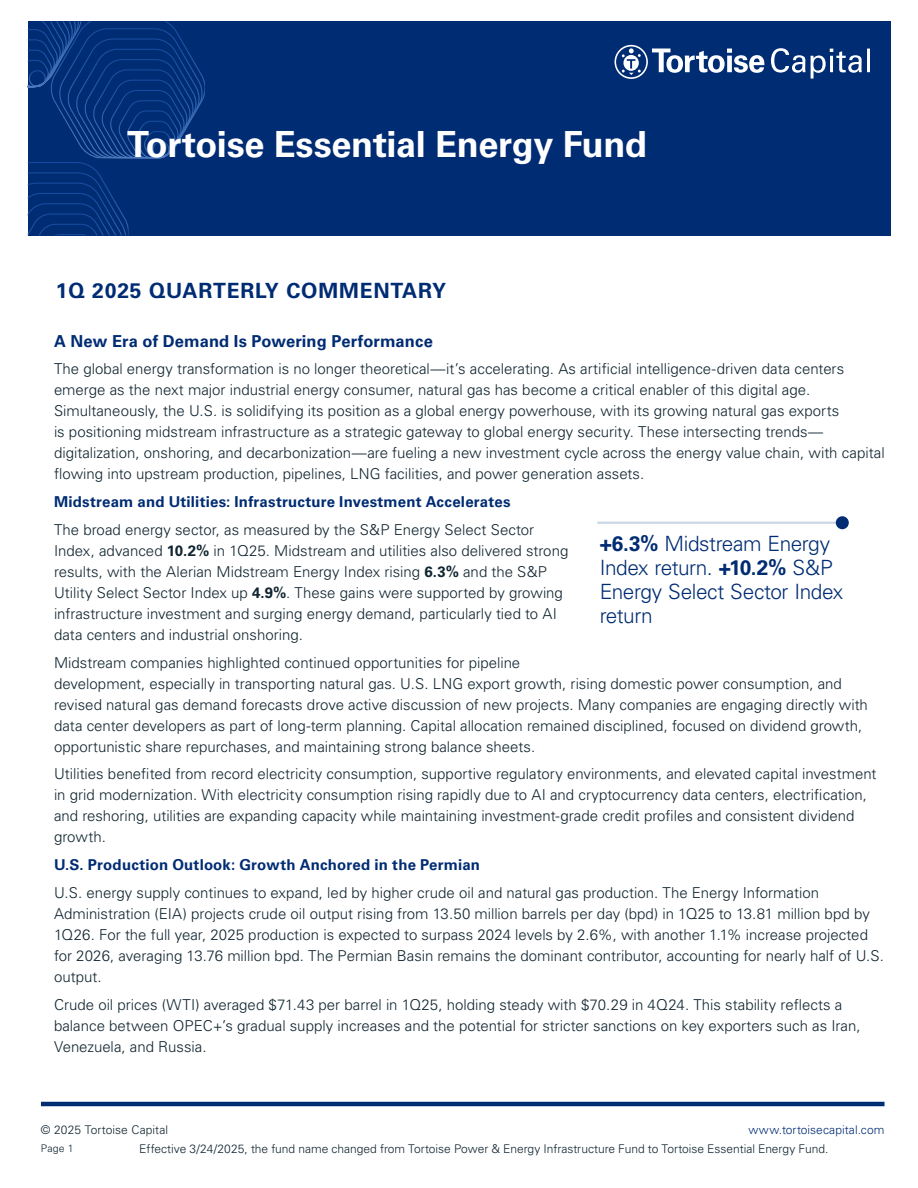
<style>
.page{position:relative;width:918px;height:1188px;background:#fff}
.page>*{position:absolute;margin:0;border:0;box-sizing:border-box;transform-origin:0 0}
.Fund_Tag{font:700 36px "Univers LT Std";letter-spacing:-.01em;color:#fff}
.Bodytext-column{font:300 21px/24px "Univers LT Std";letter-spacing:-.02em;color:#002c73}
.Heading_4{font:700 21px "Univers LT Std";letter-spacing:.04em;color:#002c73}
.t1{font:700 16.5px "Univers LT Std";letter-spacing:.005em;color:#002c73}
.t2{font:300 15px/21px "Univers LT Std";color:#112530}
.t3{font:700 15px "Univers LT Std";letter-spacing:.015em;color:#002c73}
.t4{font:300 12px "Univers LT Std";color:#112530}
.t5{font:300 12px "Univers LT Std";letter-spacing:.005em;color:#002c73}
.t6{font:300 10.5px "Univers LT Std";color:#112530}
.s1{font-weight:700}
</style>
<div class="page">
<hr style="left:41px;top:1102px;width:844px;height:4px;background:#002c73">
<div style="left:28px;top:21px;width:862px;height:214px;background:#002c73"></div>
<svg style="left:28px;top:21px;width:177px;height:214px"></svg>
<svg style="left:771px;top:48px;width:99px;height:31px"></svg>
<svg style="left:615px;top:45px;width:150px;height:34px"></svg>
<hr style="left:597px;top:522px;width:239px;height:2px;background:#cbd6e8">
<div style="left:836px;top:516px;width:13px;height:13px;background:#002c73;border-radius:50%"></div>
<p class="Fund_Tag" style="left:127px;top:123px;width:521px">Tortoise Essential Energy Fund</p>
<p class="Heading_4" style="left:56px;top:278px;width:392px">1Q 2025 QUARTERLY COMMENTARY</p>
<p class="t1" style="left:54px;top:331px;width:380px">A New Era of Demand Is Powering Performance</p>
<p class="t2" style="left:54px;top:359px;width:832px">The global energy transformation is no longer theoretical—it’s accelerating. As artificial intelligence-driven data centers emerge as the next major industrial energy consumer, natural gas has become a critical enabler of this digital age.<br>Simultaneously, the U.S. is solidifying its position as a global energy powerhouse, with its growing natural gas exports<br>is positioning midstream infrastructure as a strategic gateway to global energy security. These intersecting trends— digitalization, onshoring, and decarbonization—are fueling a new investment cycle across the energy value chain, with capital flowing into upstream production, pipelines, LNG facilities, and power generation assets.</p>
<p class="t3" style="left:54px;top:493px;width:458px">Midstream and Utilities: Infrastructure Investment Accelerates</p>
<p class="t2" style="left:54px;top:519px;width:516px">The broad energy sector, as measured by the S&amp;P Energy Select Sector Index, advanced <span class="s1">10.2%</span> in 1Q25. Midstream and utilities also delivered strong results, with the Alerian Midstream Energy Index rising <span class="s1">6.3%</span> and the S&amp;P Utility Select Sector Index up <span class="s1">4.9%</span>. These gains were supported by growing infrastructure investment and surging energy demand, particularly tied to AI data centers and industrial onshoring.</p>
<p class="t2" style="left:54px;top:652px;width:815px">Midstream companies highlighted continued opportunities for pipeline<br>development, especially in transporting natural gas. U.S. LNG export growth, rising domestic power consumption, and revised natural gas demand forecasts drove active discussion of new projects. Many companies are engaging directly with data center developers as part of long-term planning. Capital allocation remained disciplined, focused on dividend growth, opportunistic share repurchases, and maintaining strong balance sheets.</p>
<p class="t2" style="left:54px;top:764px;width:824px">Utilities benefited from record electricity consumption, supportive regulatory environments, and elevated capital investment in grid modernization. With electricity consumption rising rapidly due to AI and cryptocurrency data centers, electrification, and reshoring, utilities are expanding capacity while maintaining investment-grade credit profiles and consistent dividend growth.</p>
<p class="t3" style="left:54px;top:856px;width:428px">U.S. Production Outlook: Growth Anchored in the Permian</p>
<p class="t2" style="left:54px;top:882px;width:832px">U.S. energy supply continues to expand, led by higher crude oil and natural gas production. The Energy Information Administration (EIA) projects crude oil output rising from 13.50 million barrels per day (bpd) in 1Q25 to 13.81 million bpd by 1Q26. For the full year, 2025 production is expected to surpass 2024 levels by 2.6%, with another 1.1% increase projected for 2026, averaging 13.76 million bpd. The Permian Basin remains the dominant contributor, accounting for nearly half of U.S. output.</p>
<p class="t2" style="left:54px;top:994px;width:808px">Crude oil prices (WTI) averaged $71.43 per barrel in 1Q25, holding steady with $70.29 in 4Q24. This stability reflects a balance between OPEC+’s gradual supply increases and the potential for stricter sanctions on key exporters such as Iran,<br>Venezuela, and Russia.</p>
<p class="Bodytext-column" style="left:600px;top:532px;width:245px"><span class="s1">+6.3%</span> Midstream Energy<br>Index return. <span class="s1">+10.2%</span> S&amp;P<br>Energy Select Sector Index return</p>
<p class="t4" style="left:41px;top:1123px;width:129px">© 2025 Tortoise Capital</p>
<p class="t5" style="left:748px;top:1123px;width:138px">www.tortoisecapital.com</p>
<p class="t6" style="left:41px;top:1142px;width:34px">Page 1</p>
<p class="t4" style="left:139px;top:1142px;width:691px">Effective 3/24/2025, the fund name changed from Tortoise Power &amp; Energy Infrastructure Fund to Tortoise Essential Energy Fund.</p>
</div>
